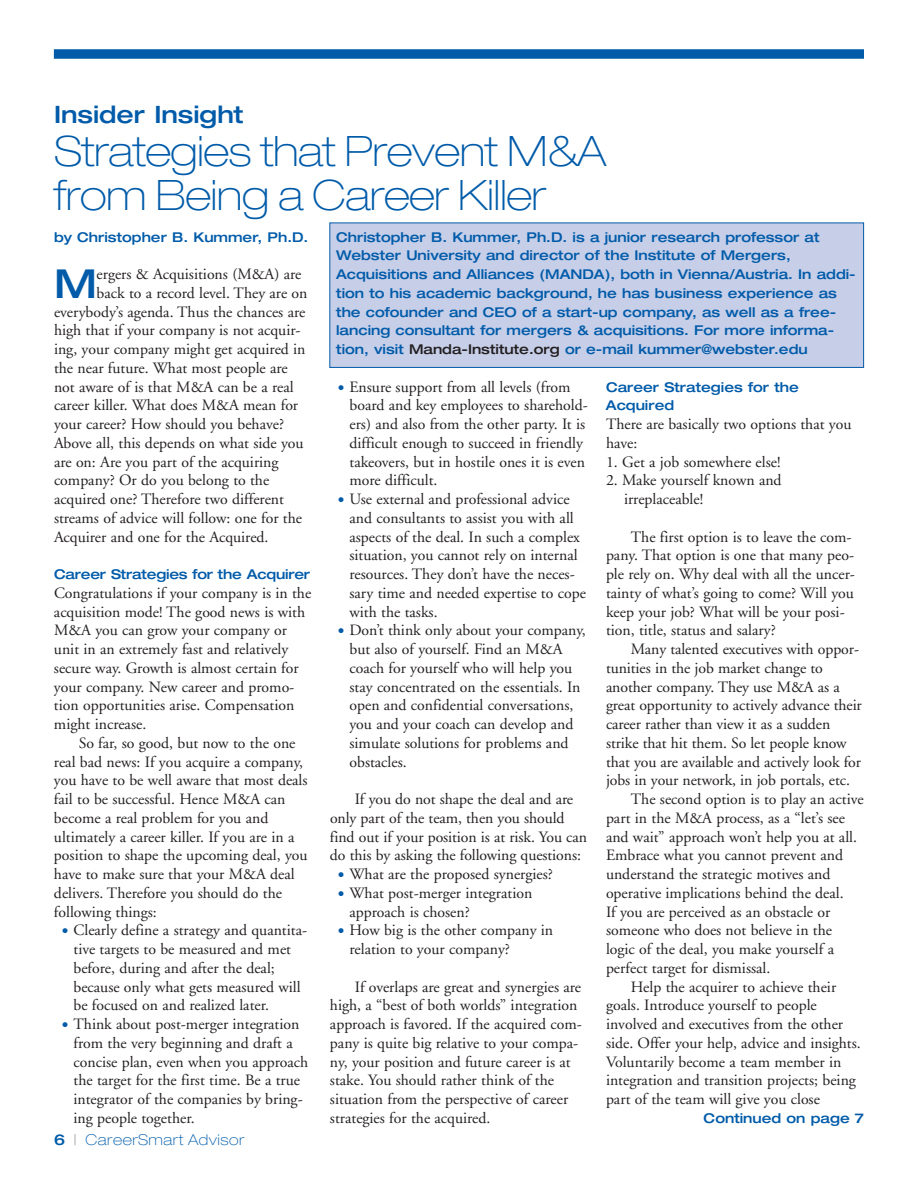
<style>
.page{position:relative;width:918px;height:1188px;background:#fff}
.page>*{position:absolute;margin:0;border:0;box-sizing:border-box;transform-origin:0 0}
.t1{font:100 expanded 42px/43.5px "Helvetica Neue";letter-spacing:-.015em;color:#015ba9}
.t2{font:500 expanded 40.05px "Helvetica Neue";color:#015ba9}
.t3{font:500 expanded 24px "Helvetica Neue";color:#015ba9}
.t4{font:15.75px/18.8px "Adobe Garamond";color:#231f20}
.t5{font:100 expanded 15px "Helvetica Neue";letter-spacing:.03em;color:#015ba9}
.t6{font:500 expanded 13.5px/18.8px "Helvetica Neue";color:#015ba9}
.s1{font-family:"Verdana";font-size:13.5px;color:#015ba9}
.s2{font-weight:500}
.s3{color:#808285}
.s4{color:#231f20}
</style>
<div class="page">
<div style="left:54px;top:50px;width:810px;height:8px;background:#015ba9"></div>
<div style="left:330px;top:223px;width:533px;height:144px;background:#c6cee8"></div>
<div style="left:329px;top:223px;width:535px;height:145px;border:1px solid #015ba9"></div>
<h3 class="t3" style="left:54px;top:106px;width:191px">Insider Insight</h3>
<h1 class="t1" style="left:54px;top:134px;width:554px">Strategies that Prevent M&amp;A from Being a Career Killer</h1>
<p class="t6" style="left:54px;top:229px;width:256px">by Christopher B. Kummer, Ph.D.</p>
<h2 class="t2" style="left:54px;top:269px;width:44px">M</h2>
<p class="t4" style="left:97px;top:266px;width:206px">ergers &amp; Acquisitions (M&amp;A) are</p>
<p class="t4" style="left:97px;top:285px;width:212px">back to a record level. They are on</p>
<p class="t4" style="left:54px;top:304px;width:253px">everybody’s agenda. Thus the chances are</p>
<p class="t4" style="left:54px;top:322px;width:248px">high that if your company is not acquir-</p>
<p class="t4" style="left:54px;top:341px;width:253px">ing, your company might get acquired in</p>
<p class="t4" style="left:54px;top:360px;width:235px">the near future. What most people are</p>
<p class="t4" style="left:54px;top:379px;width:241px">not aware of is that M&amp;A can be a real</p>
<p class="t4" style="left:54px;top:397px;width:246px">career killer. What does M&amp;A mean for</p>
<p class="t4" style="left:54px;top:416px;width:232px">your career? How should you behave?</p>
<p class="t4" style="left:54px;top:435px;width:251px">Above all, this depends on what side you</p>
<p class="t4" style="left:54px;top:454px;width:226px">are on: Are you part of the acquiring</p>
<p class="t4" style="left:54px;top:472px;width:217px">company? Or do you belong to the</p>
<p class="t4" style="left:54px;top:491px;width:232px">acquired one? Therefore two different</p>
<p class="t4" style="left:54px;top:510px;width:250px">streams of advice will follow: one for the</p>
<p class="t4" style="left:54px;top:529px;width:216px">Acquirer and one for the Acquired.</p>
<p class="t6" style="left:54px;top:566px;width:258px">Career Strategies for the Acquirer</p>
<p class="t4" style="left:54px;top:585px;width:259px">Congratulations if your company is in the acquisition mode! The good news is with M&amp;A you can grow your company or unit in an extremely fast and relatively secure way. Growth is almost certain for your company. New career and promo&shy;tion opportunities arise. Compensation might increase.</p>
<p class="t4" style="left:54px;top:735px;width:255px;text-indent:25px">So far, so good, but now to the one real bad news: If you acquire a company, you have to be well aware that most deals fail to be successful. Hence M&amp;A can become a real problem for you and ultimately a career killer. If you are in a position to shape the upcoming deal, you have to make sure that your M&amp;A deal delivers. Therefore you should do the following things:</p>
<p class="t4" style="left:74px;top:922px;width:235px;text-indent:-12px"><span class="s1">•</span> Clearly define a strategy and quantita&shy;tive targets to be measured and met before, during and after the deal; because only what gets measured will be focused on and realized later.</p>
<p class="t4" style="left:73px;top:1016px;width:236px;text-indent:-12px"><span class="s1">•</span> Think about post-merger integration from the very beginning and draft a concise plan, even when you approach the target for the first time. Be a true integrator of the companies by bring&shy;ing people together.</p>
<p class="t5" style="left:54px;top:1134px;width:192px"><span class="s2">6</span> <span class="s3">|</span> CareerSmart Advisor</p>
<p class="t6" style="left:336px;top:229px;width:521px">Christopher B. Kummer, Ph.D. is a junior research professor at Webster University and director of the Institute of Mergers, Acquisitions and Alliances (MANDA), both in Vienna/Austria. In addi&shy;tion to his academic background, he has business experience as the cofounder and CEO of a start-up company, as well as a free&shy;lancing consultant for mergers &amp; acquisitions. For more informa&shy;tion, visit <span class="s4">Manda-Institute.org</span> or e-mail kummer@webster.edu</p>
<p class="t4" style="left:350px;top:379px;width:240px;text-indent:-12px"><span class="s1">•</span> Ensure support from all levels (from board and key employees to sharehold&shy;ers) and also from the other party. It is difficult enough to succeed in friendly takeovers, but in hostile ones it is even more difficult.</p>
<p class="t4" style="left:349px;top:491px;width:238px;text-indent:-12px"><span class="s1">•</span> Use external and professional advice and consultants to assist you with all aspects of the deal. In such a complex situation, you cannot rely on internal resources. They don’t have the neces&shy;sary time and needed expertise to cope with the tasks.</p>
<p class="t4" style="left:349px;top:622px;width:238px;text-indent:-12px"><span class="s1">•</span> Don’t think only about your company, but also of yourself. Find an M&amp;A coach for yourself who will help you stay concentrated on the essentials. In open and confidential conversations, you and your coach can develop and simulate solutions for problems and obstacles.</p>
<p class="t4" style="left:330px;top:791px;width:259px;text-indent:25px">If you do not shape the deal and are only part of the team, then you should find out if your position is at risk. You can do this by asking the following questions:</p>
<p class="t4" style="left:338px;top:866px;width:217px"><span class="s1">•</span> What are the proposed synergies?</p>
<p class="t4" style="left:350px;top:885px;width:184px;text-indent:-12px"><span class="s1">•</span> What post-merger integration approach is chosen?</p>
<p class="t4" style="left:349px;top:922px;width:205px;text-indent:-12px"><span class="s1">•</span> How big is the other company in relation to your company?</p>
<p class="t4" style="left:330px;top:979px;width:253px;text-indent:25px">If overlaps are great and synergies are high, a “best of both worlds” integration approach is favored. If the acquired com&shy;pany is quite big relative to your compa&shy;ny, your position and future career is at stake. You should rather think of the situation from the perspective of career strategies for the acquired.</p>
<p class="t6" style="left:606px;top:379px;width:194px">Career Strategies for the<br>Acquired</p>
<p class="t4" style="left:606px;top:416px;width:247px">There are basically two options that you have:</p>
<p class="t4" style="left:606px;top:454px;width:176px">1. Get a job somewhere else!</p>
<p class="t4" style="left:624px;top:472px;width:159px;text-indent:-18px">2. Make yourself known and irreplaceable!</p>
<p class="t4" style="left:606px;top:529px;width:250px;text-indent:25px">The first option is to leave the com&shy;pany. That option is one that many peo&shy;ple rely on. Why deal with all the uncer&shy;tainty of what’s going to come? Will you keep your job? What will be your posi&shy;tion, title, status and salary?</p>
<p class="t4" style="left:631px;top:641px;width:230px">Many talented executives with oppor-</p>
<p class="t4" style="left:606px;top:660px;width:218px">tunities in the job market change to</p>
<p class="t4" style="left:606px;top:679px;width:235px">another company. They use M&amp;A as a</p>
<p class="t4" style="left:606px;top:697px;width:257px">great opportunity to actively advance their</p>
<p class="t4" style="left:606px;top:716px;width:226px">career rather than view it as a sudden</p>
<p class="t4" style="left:606px;top:735px;width:242px">strike that hit them. So let people know</p>
<p class="t4" style="left:606px;top:754px;width:257px">that you are available and actively look for</p>
<p class="t4" style="left:606px;top:772px;width:246px">jobs in your network, in job portals, etc.</p>
<p class="t4" style="left:631px;top:791px;width:234px">The second option is to play an active</p>
<p class="t4" style="left:606px;top:810px;width:241px">part in the M&amp;A process, as a “let’s see</p>
<p class="t4" style="left:606px;top:829px;width:253px">and wait” approach won’t help you at all.</p>
<p class="t4" style="left:606px;top:847px;width:239px">Embrace what you cannot prevent and</p>
<p class="t4" style="left:606px;top:866px;width:226px">understand the strategic motives and</p>
<p class="t4" style="left:606px;top:885px;width:239px">operative implications behind the deal.</p>
<p class="t4" style="left:606px;top:904px;width:226px">If you are perceived as an obstacle or</p>
<p class="t4" style="left:606px;top:922px;width:228px">someone who does not believe in the</p>
<p class="t4" style="left:606px;top:941px;width:230px">logic of the deal, you make yourself a</p>
<p class="t4" style="left:606px;top:960px;width:166px">perfect target for dismissal.</p>
<p class="t4" style="left:631px;top:979px;width:207px">Help the acquirer to achieve their</p>
<p class="t4" style="left:606px;top:997px;width:212px">goals. Introduce yourself to people</p>
<p class="t4" style="left:606px;top:1016px;width:239px">involved and executives from the other</p>
<p class="t4" style="left:606px;top:1035px;width:256px">side. Offer your help, advice and insights.</p>
<p class="t4" style="left:606px;top:1054px;width:237px">Voluntarily become a team member in</p>
<p class="t4" style="left:606px;top:1072px;width:251px">integration and transition projects; being</p>
<p class="t4" style="left:606px;top:1091px;width:215px">part of the team will give you close</p>
<p class="t6" style="left:704px;top:1110px;width:162px">Continued on page 7</p>
</div>
